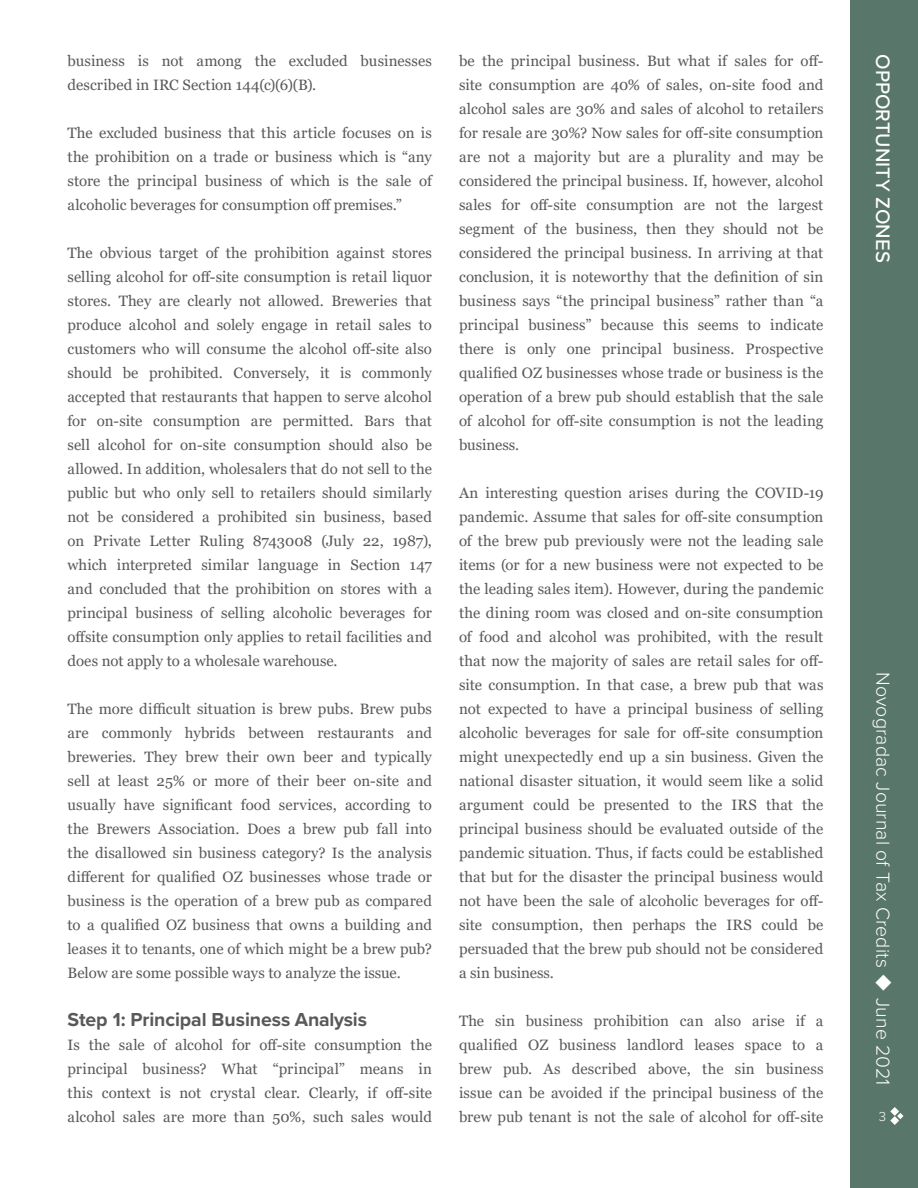
<style>
.page{position:relative;width:918px;height:1188px;background:#fff}
.page>*{position:absolute;margin:0;border:0;box-sizing:border-box;transform-origin:0 0}
.t1{font:500 20.25px "Proxima Nova";letter-spacing:.005em;color:#fff}
.t2{font:300 19.5px "Proxima Nova";letter-spacing:.005em;color:#fff}
.t3{font:700 19.5px "Proxima Nova";letter-spacing:-.005em;color:#58595b}
.t4{font:15px/24px "Georgia";color:#58595b;text-align:justify}
.t5{font:300 13.5px "Proxima Nova";color:#fff}
</style>
<div class="page">
<div style="left:850px;top:0;width:68px;height:1188px;background:#587669"></div>
<svg style="left:890px;top:1107px;width:13px;height:18px"></svg>
<p class="t4" style="left:68px;top:49px;width:366px">business is not among the excluded businesses described in IRC Section 144(c)(6)(B).</p>
<p class="t4" style="left:68px;top:121px;width:366px">The excluded business that this article focuses on is the prohibition on a trade or business which is “any store the principal business of which is the sale of alcoholic beverages for consumption off premises.”</p>
<p class="t4" style="left:68px;top:241px;width:366px">The obvious target of the prohibition against stores selling alcohol for off-site consumption is retail liquor stores. They are clearly not allowed. Breweries that produce alcohol and solely engage in retail sales to customers who will consume the alcohol off-site also should be prohibited. Conversely, it is commonly accepted that restaurants that happen to serve alcohol for on-site consumption are permitted. Bars that sell alcohol for on-site consumption should also be allowed. In addition, wholesalers that do not sell to the public but who only sell to retailers should similarly not be considered a prohibited sin business, based on Private Letter Ruling 8743008 (July 22, 1987), which interpreted similar language in Section 147 and concluded that the prohibition on stores with a principal business of selling alcoholic beverages for offsite consumption only applies to retail facilities and does not apply to a wholesale warehouse.</p>
<p class="t4" style="left:68px;top:697px;width:366px">The more difficult situation is brew pubs. Brew pubs are commonly hybrids between restaurants and breweries. They brew their own beer and typically sell at least 25% or more of their beer on-site and usually have significant food services, according to the Brewers Association. Does a brew pub fall into the disallowed sin business category? Is the analysis different for qualified OZ businesses whose trade or business is the operation of a brew pub as compared to a qualified OZ business that owns a building and leases it to tenants, one of which might be a brew pub?<br>Below are some possible ways to analyze the issue.</p>
<h2 class="t3" style="left:68px;top:1005px;width:301px">Step 1: Principal Business Analysis</h2>
<p class="t4" style="left:68px;top:1033px;width:366px">Is the sale of alcohol for off-site consumption the principal business? What “principal” means in this context is not crystal clear. Clearly, if off-site alcohol sales are more than 50%, such sales would</p>
<p class="t4" style="left:459px;top:49px;width:366px">be the principal business. But what if sales for off&shy;site consumption are 40% of sales, on-site food and alcohol sales are 30% and sales of alcohol to retailers for resale are 30%? Now sales for off-site consumption are not a majority but are a plurality and may be considered the principal business. If, however, alcohol sales for off-site consumption are not the largest segment of the business, then they should not be considered the principal business. In arriving at that conclusion, it is noteworthy that the definition of sin business says “the principal business” rather than “a principal business” because this seems to indicate there is only one principal business. Prospective qualified OZ businesses whose trade or business is the operation of a brew pub should establish that the sale of alcohol for off-site consumption is not the leading business.</p>
<p class="t4" style="left:459px;top:481px;width:366px">An interesting question arises during the COVID-19 pandemic. Assume that sales for off-site consumption of the brew pub previously were not the leading sale items (or for a new business were not expected to be the leading sales item). However, during the pandemic the dining room was closed and on-site consumption of food and alcohol was prohibited, with the result that now the majority of sales are retail sales for off&shy;site consumption. In that case, a brew pub that was not expected to have a principal business of selling alcoholic beverages for sale for off-site consumption might unexpectedly end up a sin business. Given the national disaster situation, it would seem like a solid argument could be presented to the IRS that the principal business should be evaluated outside of the pandemic situation. Thus, if facts could be established that but for the disaster the principal business would not have been the sale of alcoholic beverages for off&shy;site consumption, then perhaps the IRS could be persuaded that the brew pub should not be considered a sin business.</p>
<p class="t4" style="left:459px;top:1009px;width:366px">The sin business prohibition can also arise if a qualified OZ business landlord leases space to a brew pub. As described above, the sin business issue can be avoided if the principal business of the brew pub tenant is not the sale of alcohol for off-site</p>
<h1 class="t1" style="left:898px;top:54px;width:210px;rotate:90deg">OPPORTUNITY ZONES</h1>
<h2 class="t2" style="left:898px;top:672px;width:415px;rotate:90deg">Novogradac Journal of Tax Credits ◆ June 2021</h2>
<p class="t5" style="left:879px;top:1107px;width:9px">3</p>
</div>
